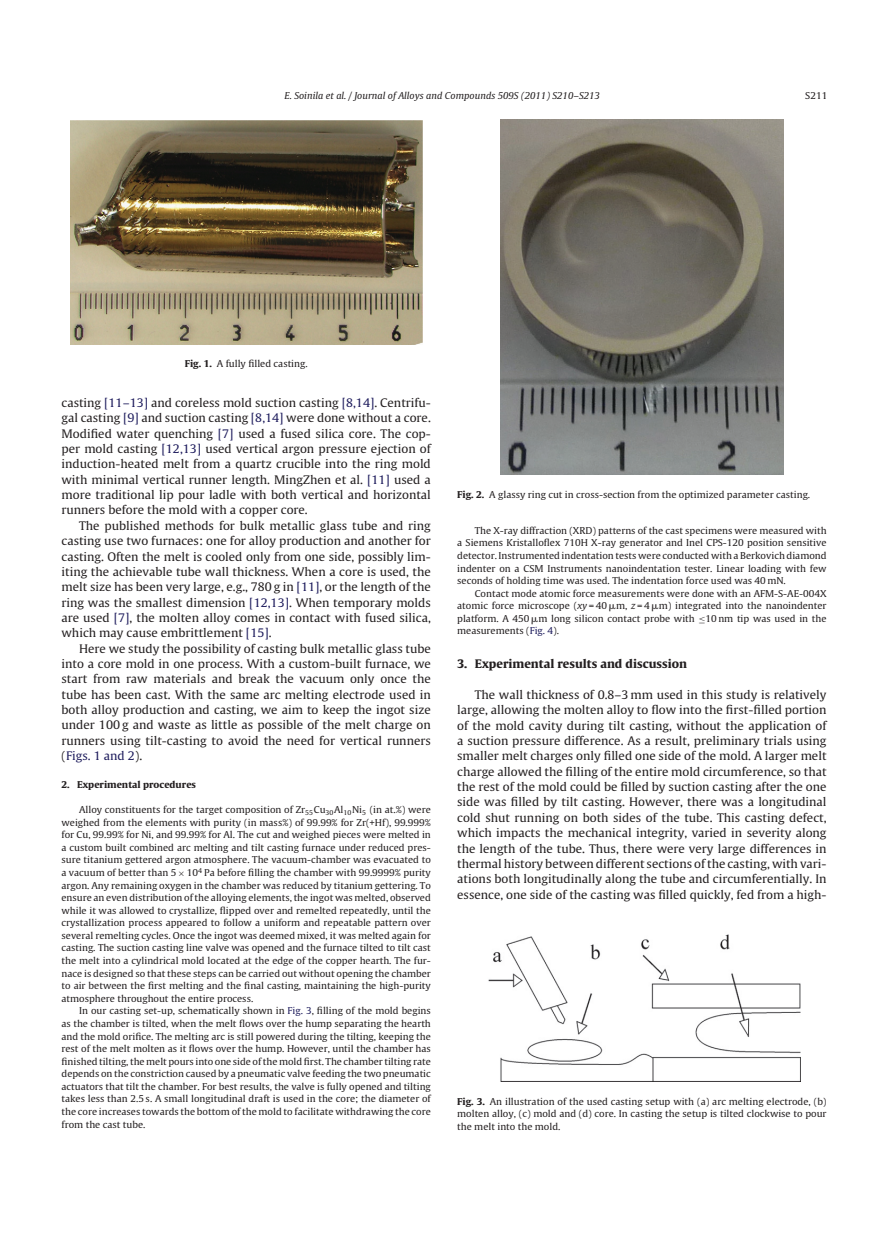
<style>
.page{position:relative;width:874px;height:1241px;background:#fff}
.page>*{position:absolute;margin:0;border:0;box-sizing:border-box;transform-origin:0 0}
.t1{font:11.72px/15.4px "Gulliver RM";color:#231f20;text-align:justify}
.t2{font:11.72px "Gulliver BL";color:#231f20}
.t3{font:9.28px/12.6px "Gulliver RM";color:#231f20;text-align:justify}
.t4{font:9.28px "Gulliver IT";color:#231f20}
.t5{font:9.28px "Gulliver BL";color:#231f20}
.t6{font:9.28px "One Gulliver A";color:#231f20}
.s1{font-family:"One Gulliver Italic A"}
.s2{font-family:"Gulliver BL"}
.s3{color:#201e5e}
.s4{font-family:"MTSY"}
.s5{font-family:"Gulliver IT"}
.s6{font-family:"MATHG 1 A"}
</style>
<div class="page">
<img style="left:70px;top:121px;width:352px;height:223px">
<img style="left:501px;top:120px;width:282px;height:355px">
<img style="left:488px;top:934px;width:312px;height:148px">
<p class="t4" style="left:284px;top:92px;width:317px">E. Soinila et al. / Journal of Alloys and Compounds <span class="s1">509S (2011) S210–S213</span></p>
<p class="t6" style="left:805px;top:92px;width:24px">S211</p>
<p class="t3" style="left:185px;top:358px;width:124px"><span class="s2">Fig. 1.</span> A fully filled casting.</p>
<p class="t1" style="left:61px;top:396px;width:371px">casting <span class="s3">[11–13]</span> and coreless mold suction casting <span class="s3">[8,14]</span>. Centrifu&shy;gal casting <span class="s3">[9]</span> and suction casting <span class="s3">[8,14]</span> were done without a core.<br>Modified water quenching <span class="s3">[7]</span> used a fused silica core. The cop&shy;per mold casting <span class="s3">[12,13]</span> used vertical argon pressure ejection of induction-heated melt from a quartz crucible into the ring mold with minimal vertical runner length. MingZhen et al. <span class="s3">[11]</span> used a more traditional lip pour ladle with both vertical and horizontal runners before the mold with a copper core.</p>
<p class="t1" style="left:61px;top:519px;width:371px;text-indent:18px">The published methods for bulk metallic glass tube and ring casting use two furnaces: one for alloy production and another for casting. Often the melt is cooled only from one side, possibly lim&shy;iting the achievable tube wall thickness. When a core is used, the melt size has been very large, e.g., 780 g in <span class="s3">[11]</span>, or the length of the ring was the smallest dimension <span class="s3">[12,13]</span>. When temporary molds are used <span class="s3">[7]</span>, the molten alloy comes in contact with fused silica, which may cause embrittlement <span class="s3">[15]</span>.</p>
<p class="t1" style="left:61px;top:641px;width:371px;text-indent:18px">Here we study the possibility of casting bulk metallic glass tube into a core mold in one process. With a custom-built furnace, we start from raw materials and break the vacuum only once the tube has been cast. With the same arc melting electrode used in both alloy production and casting, we aim to keep the ingot size under 100 g and waste as little as possible of the melt charge on runners using tilt-casting to avoid the need for vertical runners (<span class="s3">Figs. 1 and 2</span>).</p>
<p class="t5" style="left:61px;top:780px;width:136px">2. Experimental procedures</p>
<p class="t3" style="left:61px;top:804px;width:371px;text-indent:18px">Alloy constituents for the target composition of Zr<sub>55</sub>Cu<sub>30</sub>Al<sub>10</sub>Ni<sub>5</sub> (in at.%) were weighed from the elements with purity (in mass%) of 99.99% for Zr(+Hf), 99.999% for Cu, 99.99% for Ni, and 99.99% for Al. The cut and weighed pieces were melted in a custom built combined arc melting and tilt casting furnace under reduced pres&shy;sure titanium gettered argon atmosphere. The vacuum-chamber was evacuated to a vacuum of better than 5 <span class="s4">×</span> 10<sup>4</sup> Pa before filling the chamber with 99.9999% purity argon. Any remaining oxygen in the chamber was reduced by titanium gettering. To ensure an even distribution of the alloying elements, the ingot was melted, observed while it was allowed to crystallize, flipped over and remelted repeatedly, until the crystallization process appeared to follow a uniform and repeatable pattern over several remelting cycles. Once the ingot was deemed mixed, it was melted again for casting. The suction casting line valve was opened and the furnace tilted to tilt cast the melt into a cylindrical mold located at the edge of the copper hearth. The fur&shy;nace is designed so that these steps can be carried out without opening the chamber to air between the first melting and the final casting, maintaining the high-purity atmosphere throughout the entire process.</p>
<p class="t3" style="left:61px;top:1005px;width:371px;text-indent:18px">In our casting set-up, schematically shown in <span class="s3">Fig. 3</span>, filling of the mold begins as the chamber is tilted, when the melt flows over the hump separating the hearth and the mold orifice. The melting arc is still powered during the tilting, keeping the rest of the melt molten as it flows over the hump. However, until the chamber has finished tilting, the melt pours into one side of the mold first. The chamber tilting rate depends on the constriction caused by a pneumatic valve feeding the two pneumatic actuators that tilt the chamber. For best results, the valve is fully opened and tilting takes less than 2.5 s. A small longitudinal draft is used in the core; the diameter of the core increases towards the bottom of the mold to facilitate withdrawing the core from the cast tube.</p>
<p class="t3" style="left:457px;top:489px;width:354px"><span class="s2">Fig. 2.</span> A glassy ring cut in cross-section from the optimized parameter casting.</p>
<p class="t3" style="left:457px;top:525px;width:371px;text-indent:18px">The X-ray diffraction (XRD) patterns of the cast specimens were measured with a Siemens Kristalloflex 710H X-ray generator and Inel CPS-120 position sensitive detector. Instrumented indentation tests were conducted with a Berkovich diamond indenter on a CSM Instruments nanoindentation tester. Linear loading with few seconds of holding time was used. The indentation force used was 40 mN.</p>
<p class="t3" style="left:457px;top:588px;width:371px;text-indent:18px">Contact mode atomic force measurements were done with an AFM-S-AE-004X atomic force microscope (<span class="s5">xy</span> = 40 <span class="s6">-</span>m, <span class="s5">z</span> = 4 <span class="s6">-</span>m) integrated into the nanoindenter platform. A 450 <span class="s6">-</span>m long silicon contact probe with <span class="s4">≤</span>10 nm tip was used in the measurements (<span class="s3">Fig. 4</span>).</p>
<p class="t2" style="left:457px;top:658px;width:231px">3. Experimental results and discussion</p>
<p class="t1" style="left:457px;top:688px;width:371px;text-indent:18px">The wall thickness of 0.8–3 mm used in this study is relatively large, allowing the molten alloy to flow into the first-filled portion of the mold cavity during tilt casting, without the application of a suction pressure difference. As a result, preliminary trials using smaller melt charges only filled one side of the mold. A larger melt charge allowed the filling of the entire mold circumference, so that the rest of the mold could be filled by suction casting after the one side was filled by tilt casting. However, there was a longitudinal cold shut running on both sides of the tube. This casting defect, which impacts the mechanical integrity, varied in severity along the length of the tube. Thus, there were very large differences in thermal history between different sections of the casting, with vari&shy;ations both longitudinally along the tube and circumferentially. In essence, one side of the casting was filled quickly, fed from a high-</p>
<p class="t3" style="left:457px;top:1095px;width:371px"><span class="s2">Fig. 3.</span> An illustration of the used casting setup with (a) arc melting electrode, (b) molten alloy, (c) mold and (d) core. In casting the setup is tilted clockwise to pour the melt into the mold.</p>
</div>
